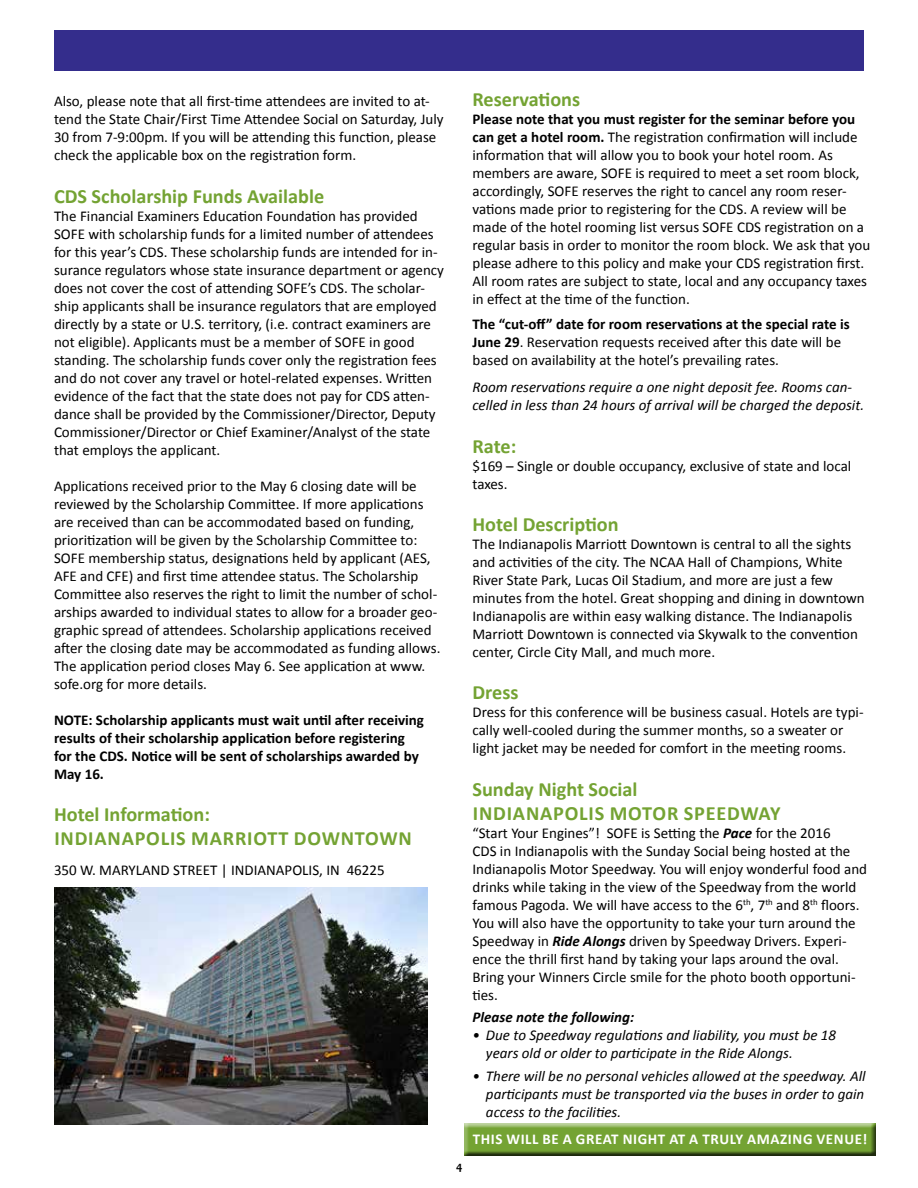
<style>
.page{position:relative;width:918px;height:1188px;background:#fff}
.page>*{position:absolute;margin:0;border:0;box-sizing:border-box;transform-origin:0 0}
.t1{font:700 20.25px/24.3px "Calibri";color:#74a333}
.t2{font:15px/18px "Calibri";color:#000}
.t3{font:italic 15px/18px "Calibri";color:#000}
.t4{font:700 15px/18px "Calibri";color:#000}
.t5{font:700 15px "Calibri";letter-spacing:.04em;color:#fff}
.t6{font:italic 700 15px "Calibri";color:#000}
.t7{font:700 12px "Candara";color:#000}
.s1{font-weight:700}
.s2{font-weight:700;font-style:italic}
</style>
<div class="page">
<div style="left:464px;top:1122px;width:414px;height:35px;background:#000;opacity:.75"></div>
<div style="left:54px;top:30px;width:810px;height:41px;background:#342d8c"></div>
<img style="left:55px;top:887px;width:373px;height:238px">
<p class="t2" style="left:54px;top:92px;width:391px">Also, please note that all first-time attendees are invited to at&shy;tend the State Chair/First Time Attendee Social on Saturday, July 30 from 7-9:00pm. If you will be attending this function, please check the applicable box on the registration form.</p>
<h1 class="t1" style="left:54px;top:183px;width:272px">CDS Scholarship Funds Available</h1>
<p class="t2" style="left:54px;top:206px;width:392px">The Financial Examiners Education Foundation has provided SOFE with scholarship funds for a limited number of attendees for this year’s CDS. These scholarship funds are intended for in&shy;surance regulators whose state insurance department or agency does not cover the cost of attending SOFE’s CDS. The scholar&shy;ship applicants shall be insurance regulators that are employed directly by a state or U.S. territory, (i.e. contract examiners are not eligible). Applicants must be a member of SOFE in good standing. The scholarship funds cover only the registration fees and do not cover any travel or hotel-related expenses. Written evidence of the fact that the state does not pay for CDS atten&shy;dance shall be provided by the Commissioner/Director, Deputy Commissioner/Director or Chief Examiner/Analyst of the state that employs the applicant.</p>
<p class="t2" style="left:54px;top:476px;width:388px">Applications received prior to the May 6 closing date will be reviewed by the Scholarship Committee. If more applications are received than can be accommodated based on funding, prioritization will be given by the Scholarship Committee to:<br>SOFE membership status, designations held by applicant (AES, AFE and CFE) and first time attendee status. The Scholarship Committee also reserves the right to limit the number of schol&shy;arships awarded to individual states to allow for a broader geo&shy;graphic spread of attendees. Scholarship applications received after the closing date may be accommodated as funding allows.<br>The application period closes May 6. See application at www. sofe.org for more details.</p>
<p class="t4" style="left:54px;top:710px;width:372px">NOTE: Scholarship applicants must wait until after receiving results of their scholarship application before registering for the CDS. Notice will be sent of scholarships awarded by May 16.</p>
<h1 class="t1" style="left:54px;top:801px;width:158px">Hotel Information:<br>Indianapolis</h1>
<h1 class="t1" style="left:191px;top:825px;width:31px">Marriott</h1>
<h1 class="t1" style="left:294px;top:825px;width:60px">Downto</h1>
<h1 class="t1" style="left:379px;top:825px;width:31px">wn</h1>
<p class="t2" style="left:54px;top:861px;width:332px">350 W. MARYLAND STREET | INDIANAPOLIS, IN 46225</p>
<p class="t7" style="left:456px;top:1159px;width:8px">4</p>
<h1 class="t1" style="left:472px;top:86px;width:109px">Reservations</h1>
<p class="t2" style="left:472px;top:109px;width:399px"><span class="s1">Please note that you must register for the seminar before you can get a hotel room.</span> The registration confirmation will include information that will allow you to book your hotel room. As members are aware, SOFE is required to meet a set room block, accordingly, SOFE reserves the right to cancel any room reser&shy;vations made prior to registering for the CDS. A review will be made of the hotel rooming list versus SOFE CDS registration on a regular basis in order to monitor the room block. We ask that you please adhere to this policy and make your CDS registration first.<br>All room rates are subject to state, local and any occupancy taxes in effect at the time of the function.</p>
<p class="t2" style="left:472px;top:315px;width:379px"><span class="s1">The “cut-off” date for room reservations at the special rate is<br>June 29</span>. Reservation requests received after this date will be based on availability at the hotel’s prevailing rates.</p>
<p class="t3" style="left:472px;top:378px;width:393px">Room reservations require a one night deposit fee. Rooms can&shy;celled in less than 24 hours of arrival will be charged the deposit.</p>
<h1 class="t1" style="left:472px;top:433px;width:45px">Rate:</h1>
<p class="t2" style="left:472px;top:456px;width:380px">$169 – Single or double occupancy, exclusive of state and local taxes.</p>
<h1 class="t1" style="left:472px;top:511px;width:148px">Hotel Description</h1>
<p class="t2" style="left:472px;top:534px;width:394px">The Indianapolis Marriott Downtown is central to all the sights and activities of the city. The NCAA Hall of Champions, White River State Park, Lucas Oil Stadium, and more are just a few minutes from the hotel. Great shopping and dining in downtown Indianapolis are within easy walking distance. The Indianapolis Marriott Downtown is connected via Skywalk to the convention center, Circle City Mall, and much more.</p>
<h1 class="t1" style="left:472px;top:679px;width:48px">Dress</h1>
<p class="t2" style="left:472px;top:703px;width:393px">Dress for this conference will be business casual. Hotels are typi&shy;cally well-cooled during the summer months, so a sweater or light jacket may be needed for comfort in the meeting rooms.</p>
<h1 class="t1" style="left:472px;top:776px;width:167px">Sunday Night Social<br>Indianapolis</h1>
<h1 class="t1" style="left:610px;top:800px;width:32px">Motor</h1>
<h1 class="t1" style="left:684px;top:800px;width:23px">Speed</h1>
<h1 class="t1" style="left:740px;top:800px;width:30px">way</h1>
<p class="t2" style="left:472px;top:823px;width:396px">“Start Your Engines”! SOFE is Setting the <span class="s2">Pace</span> for the 2016<br>CDS in Indianapolis with the Sunday Social being hosted at the Indianapolis Motor Speedway. You will enjoy wonderful food and drinks while taking in the view of the Speedway from the world famous Pagoda. We will have access to the 6<sup>th</sup>, 7<sup>th</sup> and 8<sup>th</sup> floors.<br>You will also have the opportunity to take your turn around the Speedway in <span class="s2">Ride Alongs</span> driven by Speedway Drivers. Experi&shy;ence the thrill first hand by taking your laps around the oval.<br>Bring your Winners Circle smile for the photo booth opportuni&shy;ties.</p>
<p class="t6" style="left:472px;top:1008px;width:163px">Please note the following:</p>
<p class="t3" style="left:486px;top:1026px;width:352px;text-indent:-13px">• Due to Speedway regulations and liability, you must be 18 years old or older to participate in the Ride Alongs.</p>
<p class="t3" style="left:486px;top:1066px;width:381px;text-align:justify;text-indent:-13px">• There will be no personal vehicles allowed at the speedway. All participants must be transported via the buses in order to gain access to the facilities.</p>
<p class="t5" style="left:473px;top:1130px;width:16px">This</p>
<p class="t5" style="left:507px;top:1130px;width:79px">will be a great</p>
<p class="t5" style="left:623px;top:1130px;width:10px">night</p>
<p class="t5" style="left:669px;top:1130px;width:90px">at atruly ama</p>
<p class="t5" style="left:780px;top:1130px;width:17px">zing</p>
<p class="t5" style="left:817px;top:1130px;width:52px">venue!</p>
</div>
